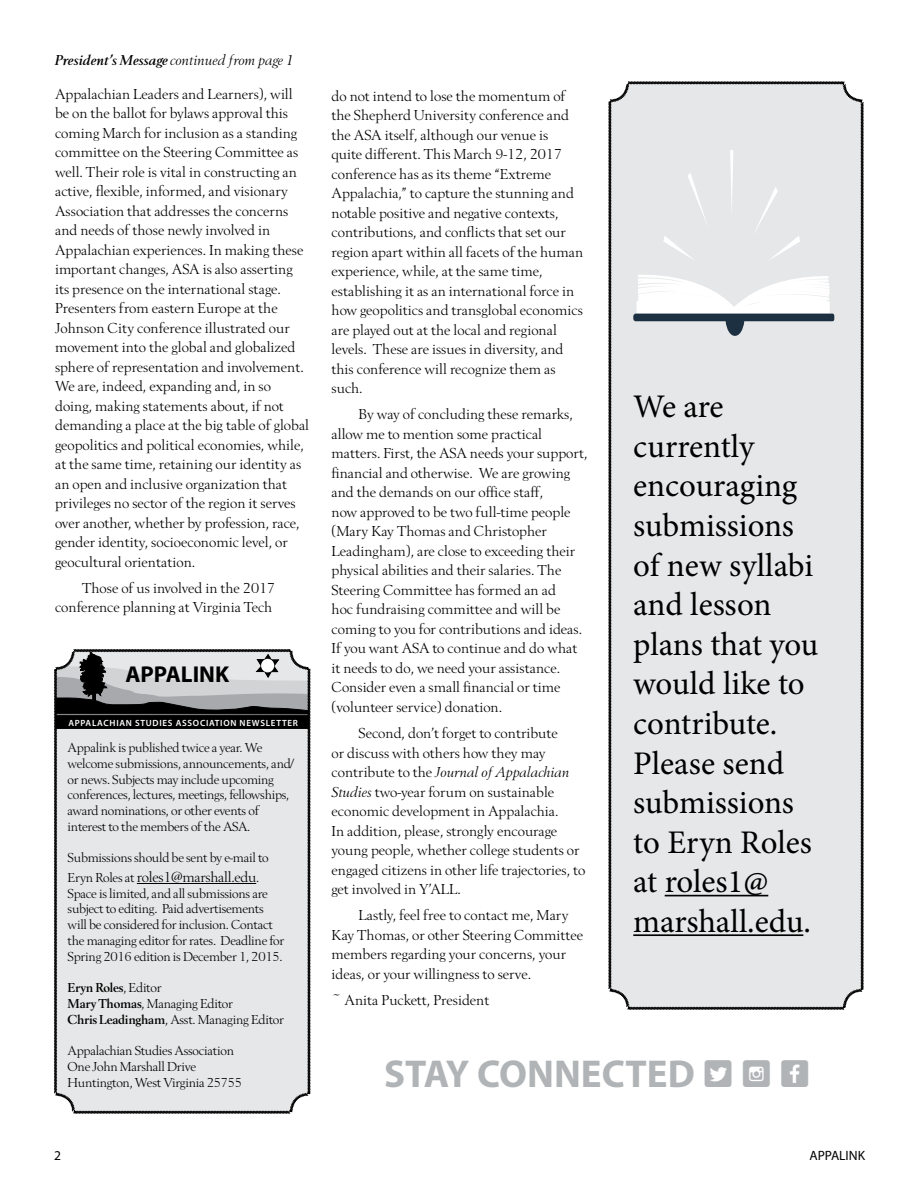
<style>
.page{position:relative;width:918px;height:1188px;background:#fff}
.page>*{position:absolute;margin:0;border:0;box-sizing:border-box;transform-origin:0 0}
.t1{font:700 39px "Myriad Pro";color:#b1b4b6}
.t2{font:33px/39.6px "Minion Pro";letter-spacing:-.005em;color:#000}
.t3{font:700 22.95px "Myriad Pro";color:#000}
.t4{font:15px/19.5px "Berling";color:#000}
.t5{font:italic 700 15px "Berling";color:#000}
.t6{font:15px "Berling";letter-spacing:-.02em;color:#000}
.t7{font:13.5px/15.8px "Berling";letter-spacing:-.02em;color:#000}
.t8{font:13.5px "Myriad Pro";color:#000}
.t9{font:600 9px "Myriad Pro";letter-spacing:.08em;color:#fff}
.s1{font-weight:400}
.s2{font-size:13.5px}
.s3{font-weight:700}
.s4{font-style:italic}
.s5{font-family:"Social Shapes";font-weight:400}
</style>
<div class="page">
<div style="left:608px;top:81px;width:256px;height:929px;background:#e6e7e8"></div>
<svg style="left:54px;top:649px;width:257px;height:465px;background:#d0d1d1"></svg>
<hr style="left:137px;top:883px;width:119px;height:1px;background:#000">
<hr style="left:665px;top:895px;width:103px;height:1px;background:#000">
<hr style="left:633px;top:934px;width:170px;height:2px;background:#000">
<svg style="left:730px;top:150px;width:3px;height:66px"></svg>
<svg style="left:688px;top:172px;width:20px;height:56px"></svg>
<svg style="left:663px;top:236px;width:33px;height:25px"></svg>
<div style="left:753px;top:187px;width:47px;height:74px;background:#e6e7e8"></div>
<svg style="left:633px;top:271px;width:201px;height:65px"></svg>
<p class="t5" style="left:54px;top:52px;width:241px">President’s Message <span class="s1">continued from page 1</span></p>
<p class="t4" style="left:55px;top:84px;width:256px">Appalachian Leaders and Learners), will be on the ballot for bylaws approval this coming March for inclusion as a standing committee on the Steering Committee as well. Their role is vital in constructing an active, flexible, informed, and visionary Association that addresses the concerns and needs of those newly involved in Appalachian experiences. In making these important changes, ASA is also asserting its presence on the international stage.<br>Presenters from eastern Europe at the Johnson City conference illustrated our movement into the global and globalized sphere of representation and involvement.<br>We are, indeed, expanding and, in so doing, making statements about, if not demanding a place at the big table of global geopolitics and political economies, while, at the same time, retaining our identity as an open and inclusive organization that privileges no sector of the region it serves over another, whether by profession, race, gender identity, socioeconomic level, or geocultural orientation.</p>
<p class="t4" style="left:55px;top:579px;width:222px;text-align:right">Those of us involved in the 2017 conference planning at Virginia Tech</p>
<h3 class="t3" style="left:125px;top:659px;width:105px">APPALINK</h3>
<p class="t9" style="left:68px;top:717px;width:231px">APPALACHIAN STUDIES ASSOCIATION NEWSLETTER</p>
<p class="t7" style="left:68px;top:740px;width:228px">Appalink is published twice a year. We welcome submissions, announcements, and/ or news. Subjects may include upcoming conferences, lectures, meetings, fellowships, award nominations, or other events of interest to the members of the ASA.</p>
<p class="t7" style="left:68px;top:851px;width:203px">Submissions should be sent by e-mail to</p>
<p class="t6" style="left:68px;top:869px;width:193px"><span class="s2">Eryn Roles at</span> roles1@marshall.edu<span class="s2">.</span></p>
<p class="t7" style="left:68px;top:886px;width:218px">Space is limited, and all submissions are subject to editing. Paid advertisements will be considered for inclusion. Contact the managing editor for rates. Deadline for Spring 2016 edition is December 1, 2015.</p>
<p class="t7" style="left:68px;top:980px;width:218px"><span class="s3">Eryn Roles</span>, Editor<br><span class="s3">Mary Thomas</span>, Managing Editor<br><span class="s3">Chris Leadingham</span>, Asst. Managing Editor</p>
<p class="t7" style="left:68px;top:1043px;width:176px">Appalachian Studies Association<br>One John Marshall Drive<br>Huntington, West Virginia 25755</p>
<p class="t4" style="left:332px;top:86px;width:253px">do not intend to lose the momentum of the Shepherd University conference and the ASA itself, although our venue is<br>quite different. This March 9-12, 2017 conference has as its theme “Extreme Appalachia,” to capture the stunning and notable positive and negative contexts, contributions, and conflicts that set our region apart within all facets of the human experience, while, at the same time, establishing it as an international force in how geopolitics and transglobal economics are played out at the local and regional levels. These are issues in diversity, and this conference will recognize them as such.</p>
<p class="t4" style="left:332px;top:405px;width:258px;text-indent:27px">By way of concluding these remarks, allow me to mention some practical matters. First, the ASA needs your support, financial and otherwise. We are growing and the demands on our office staff,<br>now approved to be two full-time people (Mary Kay Thomas and Christopher Leadingham), are close to exceeding their physical abilities and their salaries. The Steering Committee has formed an ad<br>hoc fundraising committee and will be coming to you for contributions and ideas.<br>If you want ASA to continue and do what it needs to do, we need your assistance.<br>Consider even a small financial or time (volunteer service) donation.</p>
<p class="t4" style="left:332px;top:724px;width:255px;text-indent:27px">Second, don’t forget to contribute<br>or discuss with others how they may contribute to the <span class="s4">Journal of Appalachian Studies</span> two-year forum on sustainable economic development in Appalachia.<br>In addition, please, strongly encourage young people, whether college students or engaged citizens in other life trajectories, to get involved in Y’ALL.</p>
<p class="t4" style="left:332px;top:906px;width:253px;text-indent:27px">Lastly, feel free to contact me, Mary Kay Thomas, or other Steering Committee members regarding your concerns, your ideas, or your willingness to serve.</p>
<p class="t4" style="left:332px;top:991px;width:159px">~ Anita Puckett, President</p>
<h2 class="t2" style="left:633px;top:387px;width:187px">We are currently encouraging submissions of new syllabi and lesson plans that you would like to contribute.<br>Please send submissions to Eryn Roles at roles1@ marshall.edu.</h2>
<h1 class="t1" style="left:384px;top:1048px;width:426px">STAY CONNECTED <span class="s5">J L I</span></h1>
<p class="t8" style="left:54px;top:1147px;width:8px">2</p>
<p class="t8" style="left:810px;top:1147px;width:57px">APPALINK</p>
</div>
